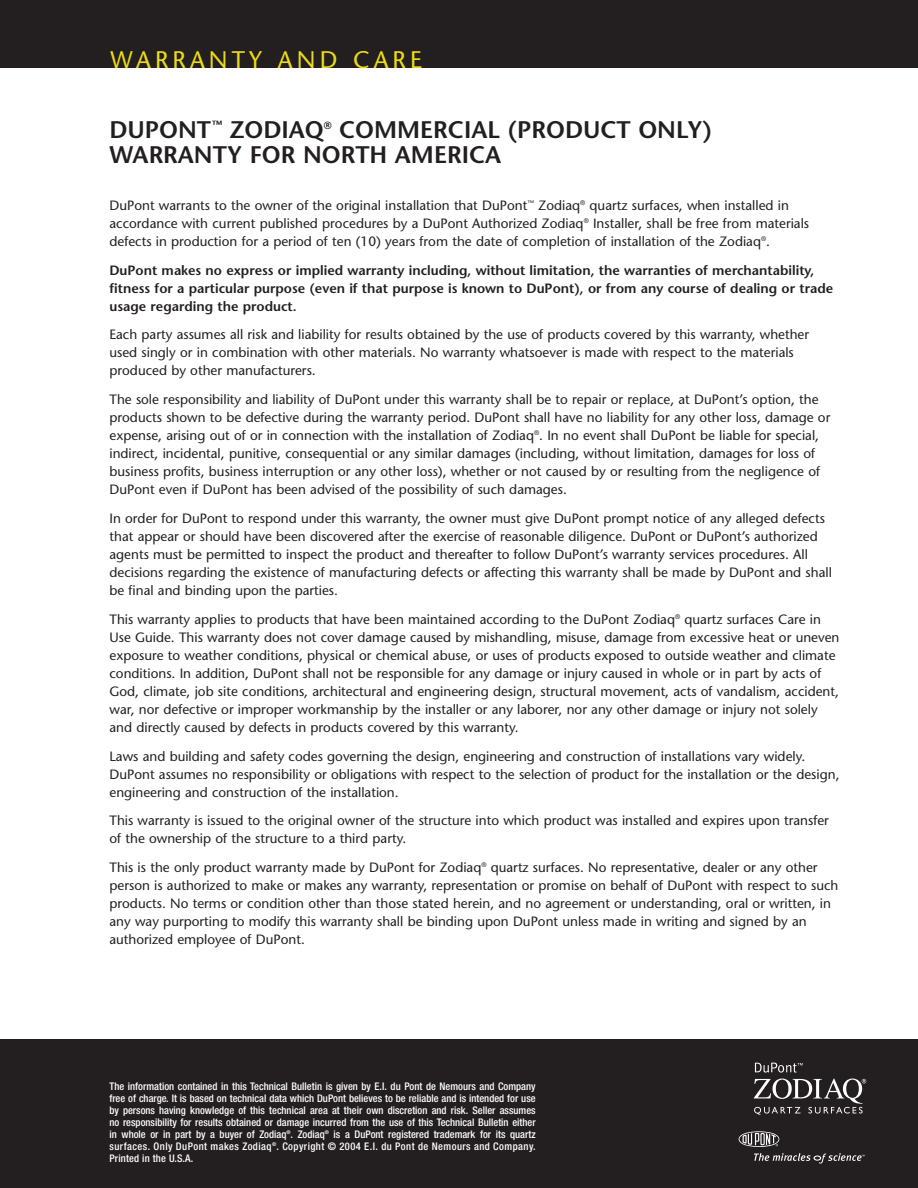
<style>
.page{position:relative;width:918px;height:1188px;background:#fff}
.page>*{position:absolute;margin:0;border:0;box-sizing:border-box;transform-origin:0 0}
.t1{font:600 24px/25.5px "Stone Sans";color:#231f20}
.t2{font:24px "Stone Sans";letter-spacing:.17em;color:#ebda16}
.t3{font:13.5px/18px "Stone Sans";color:#231f20}
.t4{font:600 13.5px/18px "Stone Sans";color:#231f20}
.t5{font:500 condensed 10.5px/12px "Helvetica Neue";letter-spacing:.045em;color:#fff;text-align:justify}
.t6{font:600 10.5px "Stone Sans";color:#231f20}
</style>
<div class="page">
<div style="left:0;top:1040px;width:918px;height:148px;background:#231f20"></div>
<svg style="left:755px;top:1063px;width:48px;height:10px"></svg>
<svg style="left:754px;top:1079px;width:112px;height:36px"></svg>
<svg style="left:739px;top:1131px;width:40px;height:16px"></svg>
<svg style="left:754px;top:1153px;width:111px;height:11px"></svg>
<div style="left:0;top:0;width:918px;height:68px;background:#231f20"></div>
<h1 class="t2" style="left:111px;top:50px;width:313px">WARRANTY AND CARE</h1>
<h1 class="t1" style="left:110px;top:119px;width:604px;text-indent:230px">COMMERCIAL (PRODUCT ONLY)<br>WARRANTY FOR NORTH AMERICA</h1>
<p class="t3" style="left:109px;top:197px;width:701px">DuPont warrants to the owner of the original installation that DuPont<sup>™</sup> Zodiaq<sup>®</sup> quartz surfaces, when installed in accordance with current published procedures by a DuPont Authorized Zodiaq<sup>®</sup> Installer, shall be free from materials defects in production for a period of ten (10) years from the date of completion of installation of the Zodiaq<sup>®</sup>.</p>
<p class="t4" style="left:109px;top:262px;width:725px">DuPont makes no express or implied warranty including, without limitation, the warranties of merchantability, fitness for a particular purpose (even if that purpose is known to DuPont), or from any course of dealing or trade usage regarding the product.</p>
<p class="t3" style="left:109px;top:327px;width:701px">Each party assumes all risk and liability for results obtained by the use of products covered by this warranty, whether used singly or in combination with other materials. No warranty whatsoever is made with respect to the materials produced by other manufacturers.</p>
<p class="t3" style="left:109px;top:392px;width:722px">The sole responsibility and liability of DuPont under this warranty shall be to repair or replace, at DuPont’s option, the products shown to be defective during the warranty period. DuPont shall have no liability for any other loss, damage or expense, arising out of or in connection with the installation of Zodiaq<sup>®</sup>. In no event shall DuPont be liable for special, indirect, incidental, punitive, consequential or any similar damages (including, without limitation, damages for loss of business profits, business interruption or any other loss), whether or not caused by or resulting from the negligence of DuPont even if DuPont has been advised of the possibility of such damages.</p>
<p class="t3" style="left:110px;top:511px;width:724px">In order for DuPont to respond under this warranty, the owner must give DuPont prompt notice of any alleged defects that appear or should have been discovered after the exercise of reasonable diligence. DuPont or DuPont’s authorized agents must be permitted to inspect the product and thereafter to follow DuPont’s warranty services procedures. All decisions regarding the existence of manufacturing defects or affecting this warranty shall be made by DuPont and shall be final and binding upon the parties.</p>
<p class="t3" style="left:109px;top:611px;width:731px">This warranty applies to products that have been maintained according to the DuPont Zodiaq<sup>®</sup> quartz surfaces Care in Use Guide. This warranty does not cover damage caused by mishandling, misuse, damage from excessive heat or uneven exposure to weather conditions, physical or chemical abuse, or uses of products exposed to outside weather and climate conditions. In addition, DuPont shall not be responsible for any damage or injury caused in whole or in part by acts of God, climate, job site conditions, architectural and engineering design, structural movement, acts of vandalism, accident, war, nor defective or improper workmanship by the installer or any laborer, nor any other damage or injury not solely and directly caused by defects in products covered by this warranty.</p>
<p class="t3" style="left:109px;top:748px;width:732px">Laws and building and safety codes governing the design, engineering and construction of installations vary widely.<br>DuPont assumes no responsibility or obligations with respect to the selection of product for the installation or the design, engineering and construction of the installation.</p>
<p class="t3" style="left:109px;top:813px;width:721px">This warranty is issued to the original owner of the structure into which product was installed and expires upon transfer of the ownership of the structure to a third party.</p>
<p class="t3" style="left:109px;top:860px;width:731px">This is the only product warranty made by DuPont for Zodiaq<sup>®</sup> quartz surfaces. No representative, dealer or any other person is authorized to make or makes any warranty, representation or promise on behalf of DuPont with respect to such products. No terms or condition other than those stated herein, and no agreement or understanding, oral or written, in any way purporting to modify this warranty shall be binding upon DuPont unless made in writing and signed by an authorized employee of DuPont.</p>
<h1 class="t1" style="left:110px;top:119px;width:103px">DUPONT</h1>
<p class="t6" style="left:212px;top:121px;width:12px">™</p>
<h1 class="t1" style="left:230px;top:119px;width:95px">ZODIAQ</h1>
<p class="t6" style="left:324px;top:121px;width:9px">®</p>
<p class="t5" style="left:110px;top:1081px;width:428px">The information contained in this Technical Bulletin is given by E.I. du Pont de Nemours and Company free of charge. It is based on technical data which DuPont believes to be reliable and is intended for use by persons having knowledge of this technical area at their own discretion and risk. Seller assumes no responsibility for results obtained or damage incurred from the use of this Technical Bulletin either in whole or in part by a buyer of Zodiaq<sup>®</sup>. Zodiaq<sup>®</sup> is a DuPont registered trademark for its quartz surfaces. Only DuPont makes Zodiaq<sup>®</sup>. Copyright © 2004 E.I. du Pont de Nemours and Company.<br>Printed in the U.S.A.</p>
</div>
